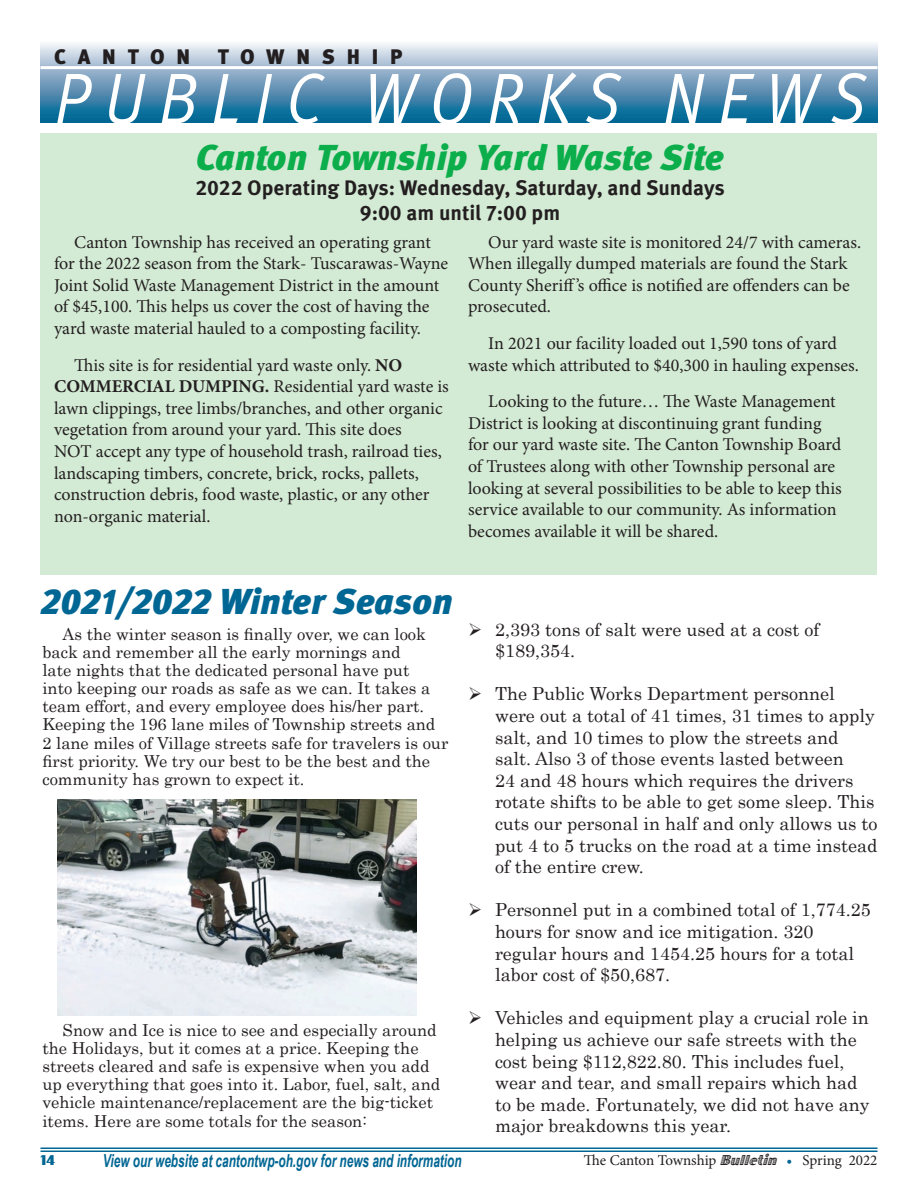
<style>
.page{position:relative;width:918px;height:1188px;background:#fff}
.page>*{position:absolute;margin:0;border:0;box-sizing:border-box;transform-origin:0 0}
.t1{font:italic 72px "Meta Pro";letter-spacing:.21em;color:#fff;scale:.9 1}
.t2{font:italic 900 36px "Meta Pro";letter-spacing:-.005em;color:#0cae4c}
.t3{font:italic 900 36px "Meta Pro";color:#006693}
.t4{font:700 21px/25.2px "Meta Pro";color:#231f20;text-align:center}
.t5{font:900 21px "Meta Pro";letter-spacing:.56em;color:#231f20}
.t6{font:18px/21.6px "Minion Pro";letter-spacing:-.005em;color:#231f20}
.t7{font:18px/21.6px "Century";color:#231f20}
.t8{font:italic 700 18px "Arial Narrow";color:#006693;scale:.8 1}
.t9{font:16.5px/18.1px "Century";color:#231f20}
.t10{font:15px "Minion Pro";letter-spacing:-.005em;color:#231f20}
.t11{font:15px "Boca Raton ICG Solid";color:#006693}
.s1{font-weight:700}
.s2{font-family:"Boca Raton ICG";font-style:italic}
.s3{color:#006693}
</style>
<div class="page">
<hr style="left:40px;top:1148px;width:838px;height:1px;background:#006693">
<hr style="left:40px;top:1151px;width:838px;height:1px;background:#006693">
<div style="left:40px;top:133px;width:838px;height:442px;background:#d3ead4"></div>
<div style="left:40px;top:41px;width:838px;height:81px;background:linear-gradient(to bottom,#f9eff6,#005a8d)"></div>
<hr style="left:40px;top:66px;width:838px;height:3px;background:#fff">
<img style="left:57px;top:799px;width:360px;height:216px">
<p class="t5" style="left:54px;top:43px;width:137px">CANTON</p>
<p class="t5" style="left:218px;top:43px;width:186px">TOWNSHIP</p>
<h1 class="t1" style="left:54px;top:53px;width:904px">PUBLIC WORKS NEWS</h1>
<h2 class="t2" style="left:196px;top:134px;width:529px">Canton Township Yard Waste Site</h2>
<p class="t4" style="left:195px;top:176px;width:531px">2022 Operating Days: Wednesday, Saturday, and Sundays<br>9:00 am until 7:00 pm</p>
<p class="t6" style="left:54px;top:231px;width:396px;text-indent:20px">Canton Township has received an operating grant for the 2022 season from the Stark- Tuscarawas-Wayne Joint Solid Waste Management District in the amount of $45,100. This helps us cover the cost of having the yard waste material hauled to a composting facility.</p>
<p class="t6" style="left:54px;top:354px;width:396px;text-indent:20px">This site is for residential yard waste only. <span class="s1">NO COMMERCIAL DUMPING.</span> Residential yard waste is lawn clippings, tree limbs/branches, and other organic vegetation from around your yard. This site does<br>NOT accept any type of household trash, railroad ties, landscaping timbers, concrete, brick, rocks, pallets, construction debris, food waste, plastic, or any other non-organic material.</p>
<p class="t6" style="left:468px;top:231px;width:395px;text-indent:20px">Our yard waste site is monitored 24/7 with cameras.<br>When illegally dumped materials are found the Stark County Sheriff’s office is notified are offenders can be prosecuted.</p>
<p class="t6" style="left:468px;top:333px;width:392px;text-align:center">In 2021 our facility loaded out 1,590 tons of yard waste which attributed to $40,300 in hauling expenses.</p>
<p class="t6" style="left:468px;top:391px;width:375px;text-indent:20px">Looking to the future… The Waste Management District is looking at discontinuing grant funding for our yard waste site. The Canton Township Board of Trustees along with other Township personal are looking at several possibilities to be able to keep this service available to our community. As information becomes available it will be shared.</p>
<h2 class="t3" style="left:41px;top:578px;width:414px">2021/2022 Winter Season</h2>
<p class="t9" style="left:42px;top:623px;width:408px;text-indent:20px">As the winter season is finally over, we can look back and remember all the early mornings and<br>late nights that the dedicated personal have put<br>into keeping our roads as safe as we can. It takes a team effort, and every employee does his/her part.<br>Keeping the 196 lane miles of Township streets and 2 lane miles of Village streets safe for travelers is our first priority. We try our best to be the best and the community has grown to expect it.</p>
<p class="t9" style="left:42px;top:1019px;width:399px;text-indent:20px">Snow and Ice is nice to see and especially around the Holidays, but it comes at a price. Keeping the streets cleared and safe is expensive when you add up everything that goes into it. Labor, fuel, salt, and vehicle maintenance/replacement are the big-ticket items. Here are some totals for the season:</p>
<p class="t7" style="left:495px;top:617px;width:326px;text-indent:-27px">➢ 2,393 tons of salt were used at a cost of $189,354.</p>
<p class="t7" style="left:495px;top:682px;width:384px;text-indent:-27px">➢ The Public Works Department personnel were out a total of 41 times, 31 times to apply salt, and 10 times to plow the streets and salt. Also 3 of those events lasted between<br>24 and 48 hours which requires the drivers rotate shifts to be able to get some sleep. This cuts our personal in half and only allows us to put 4 to 5 trucks on the road at a time instead of the entire crew.</p>
<p class="t7" style="left:495px;top:898px;width:377px;text-indent:-27px">➢ Personnel put in a combined total of 1,774.25 hours for snow and ice mitigation. 320 regular hours and 1454.25 hours for a total labor cost of $50,687.</p>
<p class="t7" style="left:495px;top:1006px;width:376px;text-indent:-27px">➢ Vehicles and equipment play a crucial role in helping us achieve our safe streets with the cost being $112,822.80. This includes fuel, wear and tear, and small repairs which had to be made. Fortunately, we did not have any major breakdowns this year.</p>
<p class="t11" style="left:40px;top:1152px;width:16px">14</p>
<p class="t8" style="left:103px;top:1150px;width:450px">View our website at cantontwp-oh.gov for news and information</p>
<p class="t10" style="left:584px;top:1150px;width:295px">The Canton Township <span class="s2">Bulletin</span> <span class="s3">•</span> Spring 2022</p>
</div>
